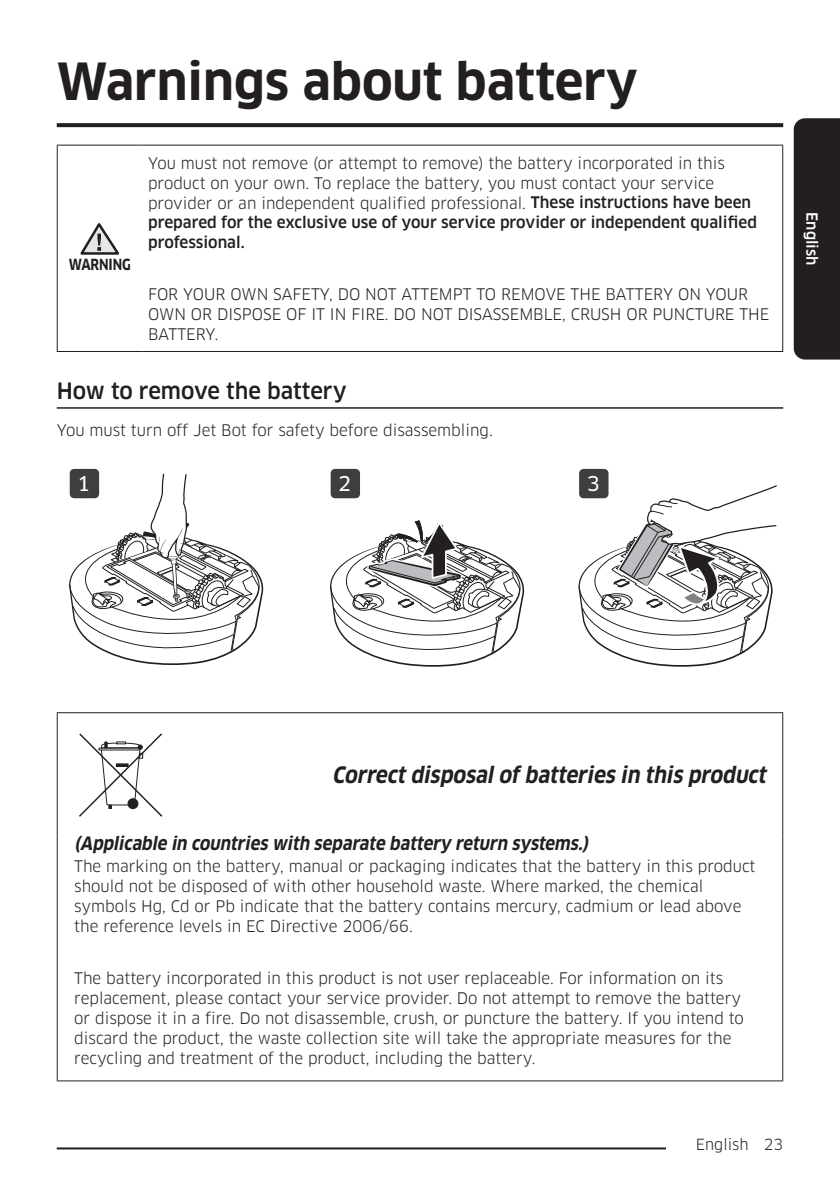
<style>
.page{position:relative;width:840px;height:1191px;background:#fff}
.page>*{position:absolute;margin:0;border:0;box-sizing:border-box;transform-origin:0 0}
.t1{font:700 50px "Samsung Clan Pro";color:#231f20}
.t2{font:italic 700 22px "Samsung Clan Pro";color:#231f20;scale:.92 1}
.t3{font:500 22px "Samsung Clan Pro";color:#231f20}
.t4{font:20px "Samsung Clan Pro News";color:#fff}
.t5{font:italic 700 18px "Samsung Clan Pro";color:#231f20;scale:.92 1}
.t6{font:15.6px/20px "Samsung Clan Pro";color:#231f20}
.t7{font:15px "Samsung Clan Pro";color:#231f20}
.t8{font:500 15px "Samsung Clan Pro";color:#fff}
.t9{font:700 15px "Samsung Clan Pro";letter-spacing:-.01em;color:#231f20;scale:.85 1}
.s1{font-weight:500}
</style>
<div class="page">
<div style="left:793px;top:118px;width:46px;height:241px;background:#231f20"></div>
<hr style="left:57px;top:1147px;width:623px;height:2px;background:#231f20">
<div style="left:666px;top:1136px;width:82px;height:18px;background:#fff"></div>
<svg style="left:57px;top:123px;width:725px;height:4px;background:#2a2728"></svg>
<hr style="left:57px;top:407px;width:725px;height:2px;background:#231f20">
<hr style="left:57px;top:145px;width:85px;height:1px;background:#231f20">
<hr style="left:57px;top:146px;width:1px;height:205px;background:#231f20">
<hr style="left:142px;top:145px;width:640px;height:1px;background:#231f20">
<hr style="left:781px;top:146px;width:1px;height:205px;background:#231f20">
<hr style="left:57px;top:351px;width:85px;height:1px;background:#231f20">
<hr style="left:142px;top:351px;width:640px;height:1px;background:#231f20">
<svg style="left:80px;top:223px;width:40px;height:32px"></svg>
<svg style="left:69px;top:472px;width:195px;height:193px"></svg>
<svg style="left:578px;top:484px;width:199px;height:183px"></svg>
<svg style="left:330px;top:520px;width:195px;height:147px"></svg>
<div style="left:70px;top:469px;width:29px;height:29px;background:#3e3e3f;border-radius:4px"></div>
<div style="left:330px;top:469px;width:30px;height:29px;background:#3e3e3f;border-radius:4px"></div>
<div style="left:578px;top:469px;width:30px;height:29px;background:#3e3e3f;border-radius:4px"></div>
<hr style="left:57px;top:712px;width:125px;height:1px;background:#231f20">
<hr style="left:57px;top:713px;width:1px;height:122px;background:#231f20">
<hr style="left:182px;top:712px;width:600px;height:1px;background:#231f20">
<hr style="left:781px;top:713px;width:1px;height:122px;background:#231f20">
<hr style="left:57px;top:835px;width:1px;height:245px;background:#231f20">
<hr style="left:781px;top:835px;width:1px;height:245px;background:#231f20">
<hr style="left:57px;top:1080px;width:125px;height:1px;background:#231f20">
<hr style="left:182px;top:1080px;width:600px;height:1px;background:#231f20">
<svg style="left:79px;top:733px;width:84px;height:84px"></svg>
<h1 class="t1" style="left:57px;top:53px;width:582px">Warnings about battery</h1>
<p class="t9" style="left:69px;top:255px;width:74px">WARNING</p>
<p class="t6" style="left:148px;top:153px;width:610px">You must not remove (or attempt to remove) the battery incorporated in this product on your own. To replace the battery, you must contact your service provider or an independent qualified professional. <span class="s1">These instructions have been prepared for the exclusive use of your service provider or independent qualified professional.</span></p>
<p class="t6" style="left:148px;top:284px;width:622px">FOR YOUR OWN SAFETY, DO NOT ATTEMPT TO REMOVE THE BATTERY ON YOUR<br>OWN OR DISPOSE OF IT IN FIRE. DO NOT DISASSEMBLE, CRUSH OR PUNCTURE THE<br>BATTERY.</p>
<h2 class="t3" style="left:57px;top:378px;width:291px">How to remove the battery</h2>
<p class="t6" style="left:57px;top:420px;width:437px">You must turn off Jet Bot for safety before disassembling.</p>
<p class="t4" style="left:77px;top:471px;width:14px">1</p>
<p class="t4" style="left:338px;top:471px;width:14px">2</p>
<p class="t4" style="left:586px;top:471px;width:14px">3</p>
<p class="t8" style="left:820px;top:212px;width:55px;rotate:90deg">English</p>
<h2 class="t2" style="left:332px;top:762px;width:477px">Correctdisposalofbatteries in this product</h2>
<p class="t5" style="left:74px;top:832px;width:564px">(Applicable in countries with separate battery return systems.)</p>
<p class="t6" style="left:74px;top:856px;width:682px">The marking on the battery, manual or packaging indicates that the battery in this product should not be disposed of with other household waste. Where marked, the chemical symbols Hg, Cd or Pb indicate that the battery contains mercury, cadmium or lead above the reference levels in EC Directive 2006/66.</p>
<p class="t6" style="left:74px;top:968px;width:670px">The battery incorporated in this product is not user replaceable. For information on its replacement, please contact your service provider. Do not attempt to remove the battery or dispose it in a fire. Do not disassemble, crush, or puncture the battery. If you intend to discard the product, the waste collection site will take the appropriate measures for the recycling and treatment of the product, including the battery.</p>
<p class="t7" style="left:695px;top:1135px;width:89px">English 23</p>
</div>
